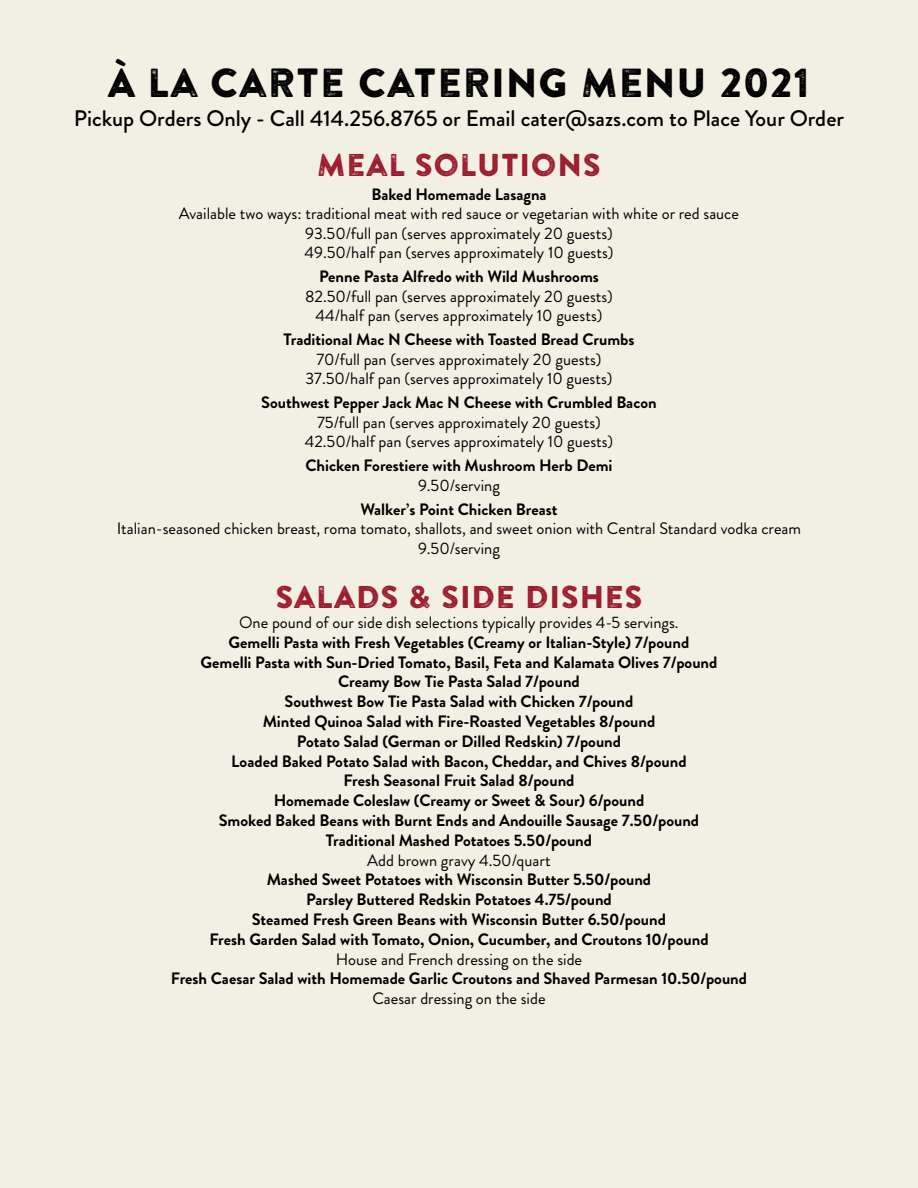
<style>
.page{position:relative;width:918px;height:1188px;background:#f1f0e3}
.page>*{position:absolute;margin:0;border:0;box-sizing:border-box;transform-origin:0 0}
.t1{font:40.5px "Brandon Printed One";color:#000}
.t2{font:31.5px "Brandon Printed One";color:#9c1c2d}
.t3{font:500 22.5px "Brandon Grotesque";color:#000}
.t4{font:700 16.5px/19.8px "Brandon Grotesque";color:#000;text-align:center}
.t5{font:16.5px/19.5px "Brandon Grotesque";color:#000;text-align:center}
</style>
<div class="page">
<h1 class="t1" style="left:107px;top:57px;width:705px">À LA CARTE CATERING MENU 2021</h1>
<h3 class="t3" style="left:74px;top:103px;width:772px">Pickup Orders Only - Call 414.256.8765 or Email cater@sazs.com to Place Your Order</h3>
<h2 class="t2" style="left:317px;top:145px;width:286px">MEAL SOLUTIONS</h2>
<p class="t4" style="left:371px;top:184px;width:177px">Baked Homemade Lasagna</p>
<p class="t5" style="left:179px;top:204px;width:562px">Available two ways: traditional meat with red sauce or vegetarian with white or red sauce<br>93.50/full pan (serves approximately 20 guests)<br>49.50/half pan (serves approximately 10 guests)</p>
<p class="t4" style="left:319px;top:267px;width:281px">Penne Pasta Alfredo with Wild Mushrooms</p>
<p class="t5" style="left:305px;top:287px;width:309px">82.50/full pan (serves approximately 20 guests)<br>44/half pan (serves approximately 10 guests)</p>
<p class="t4" style="left:283px;top:330px;width:353px">Traditional Mac N Cheese with Toasted Bread Crumbs</p>
<p class="t5" style="left:306px;top:350px;width:308px">70/full pan (serves approximately 20 guests)<br>37.50/half pan (serves approximately 10 guests)</p>
<p class="t4" style="left:261px;top:393px;width:397px">Southwest Pepper Jack Mac N Cheese with Crumbled Bacon</p>
<p class="t5" style="left:305px;top:413px;width:310px">75/full pan (serves approximately 20 guests)<br>42.50/half pan (serves approximately 10 guests)</p>
<p class="t4" style="left:305px;top:456px;width:309px">Chicken Forestiere with Mushroom Herb Demi</p>
<p class="t5" style="left:418px;top:476px;width:83px">9.50/serving</p>
<p class="t4" style="left:360px;top:500px;width:199px">Walker’s Point Chicken Breast</p>
<p class="t5" style="left:117px;top:519px;width:686px">Italian-seasoned chicken breast, roma tomato, shallots, and sweet onion with Central Standard vodka cream<br>9.50/serving</p>
<h2 class="t2" style="left:275px;top:577px;width:369px">SALADS &amp; SIDE DISHES</h2>
<p class="t5" style="left:239px;top:613px;width:441px">One pound of our side dish selections typically provides 4-5 servings.</p>
<p class="t4" style="left:201px;top:633px;width:518px">Gemelli Pasta with Fresh Vegetables (Creamy or Italian-Style) 7/pound<br>Gemelli Pasta with Sun-Dried Tomato, Basil, Feta and Kalamata Olives 7/pound Creamy Bow Tie Pasta Salad 7/pound<br>Southwest Bow Tie Pasta Salad with Chicken 7/pound<br>Minted Quinoa Salad with Fire-Roasted Vegetables 8/pound<br>Potato Salad (German or Dilled Redskin) 7/pound<br>Loaded Baked Potato Salad with Bacon, Cheddar, and Chives 8/pound<br>Fresh Seasonal Fruit Salad 8/pound<br>Homemade Coleslaw (Creamy or Sweet &amp; Sour) 6/pound<br>Smoked Baked Beans with Burnt Ends and Andouille Sausage 7.50/pound Traditional Mashed Potatoes 5.50/pound</p>
<p class="t5" style="left:367px;top:851px;width:185px">Add brown gravy 4.50/quart</p>
<p class="t4" style="left:209px;top:870px;width:501px">Mashed Sweet Potatoes with Wisconsin Butter 5.50/pound<br>Parsley Buttered Redskin Potatoes 4.75/pound<br>Steamed Fresh Green Beans with Wisconsin Butter 6.50/pound<br>Fresh Garden Salad with Tomato, Onion, Cucumber, and Croutons 10/pound</p>
<p class="t5" style="left:336px;top:950px;width:248px">House and French dressing on the side</p>
<p class="t4" style="left:171px;top:969px;width:578px">Fresh Caesar Salad with Homemade Garlic Croutons and Shaved Parmesan 10.50/pound</p>
<p class="t5" style="left:372px;top:989px;width:175px">Caesar dressing on the side</p>
</div>
